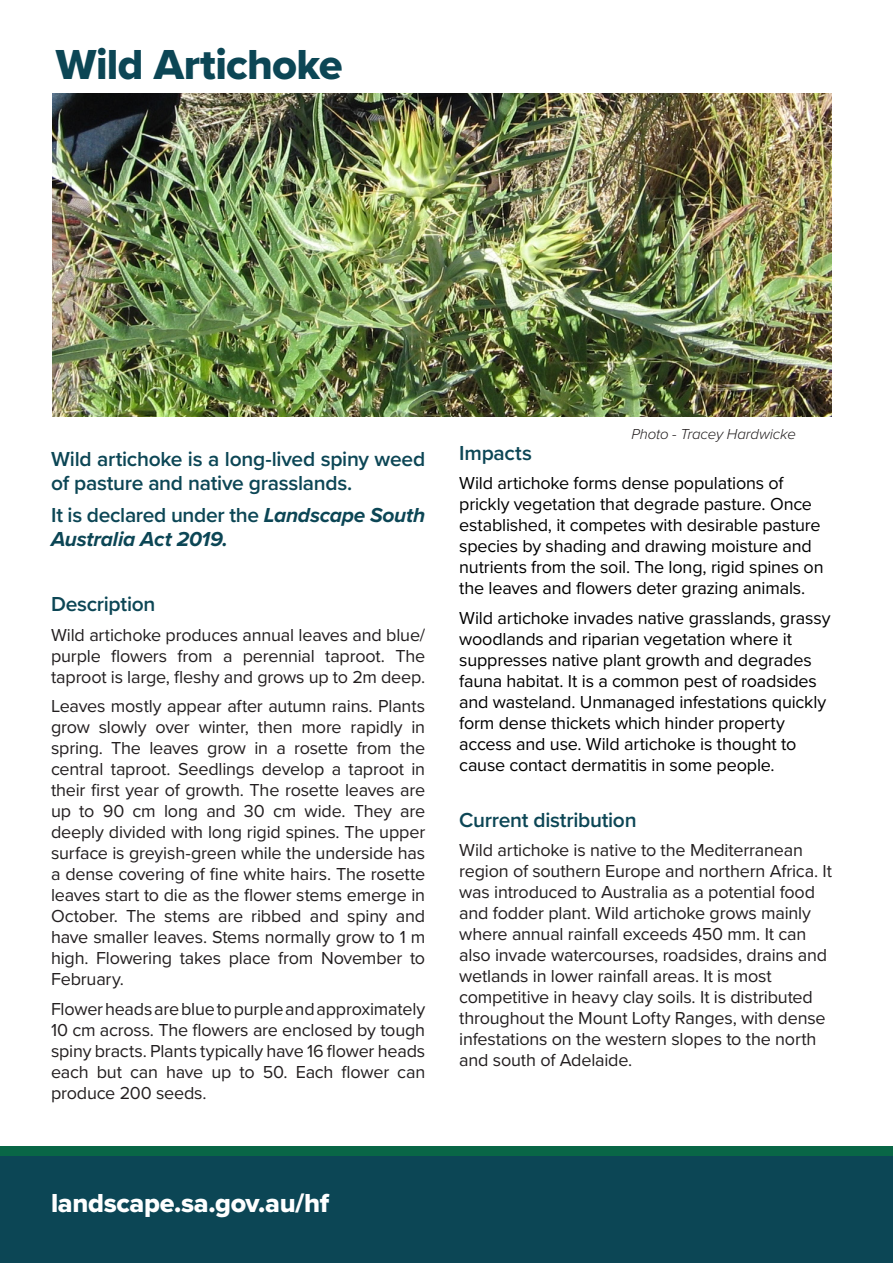
<style>
.page{position:relative;width:893px;height:1263px;background:#fff}
.page>*{position:absolute;margin:0;border:0;box-sizing:border-box;transform-origin:0 0}
.t1{font:43.5px "Proxima Nova Extrabld";letter-spacing:-.015em;color:#0c4655}
.t2{font:27px "Proxima Nova Extrabld";letter-spacing:-.015em;color:#fff}
.intro{font:600 21px/24px "Proxima Nova";letter-spacing:-.015em;color:#0c4655}
.intro-2{font:italic 700 21px/24px "Proxima Nova";letter-spacing:-.015em;color:#0c4655}
.Body{font:600 21px "Proxima Nova";letter-spacing:-.015em;color:#0c4655}
.intro-3{font:18px/21px "Proxima Nova";letter-spacing:-.01em;color:#231f20;text-align:justify}
.Body-2{font:18px/21px "Proxima Nova";letter-spacing:-.01em;color:#000}
.Body-3{font:18px/21px "Proxima Nova";letter-spacing:-.01em;color:#231f20}
.Bullet_List_Black{font:italic 300 15px "Proxima Nova";letter-spacing:-.01em;color:#231f20}
.s1{font-weight:600;font-style:normal}
</style>
<div class="page">
<div style="left:0;top:1146px;width:893px;height:102px;background:#096646"></div>
<div style="left:0;top:1157px;width:893px;height:106px;background:#0c4655"></div>
<img style="left:52px;top:94px;width:779px;height:323px">
<h1 class="t1" style="left:56px;top:32px;width:288px">Wild Artichoke</h1>
<p class="intro" style="left:51px;top:446px;width:376px">Wild artichoke is a long-lived spiny weed of pasture and native grasslands.</p>
<p class="intro-2" style="left:51px;top:503px;width:376px"><span class="s1">It is declared under the</span> Landscape South<br>Australia Act 2019.</p>
<p class="intro" style="left:51px;top:592px;width:106px">Description</p>
<p class="intro-3" style="left:51px;top:624px;width:376px">Wild artichoke produces annual leaves and blue/ purple flowers from a perennial taproot. The taproot is large, fleshy and grows up to 2m deep.</p>
<p class="intro-3" style="left:51px;top:695px;width:376px">Leaves mostly appear after autumn rains. Plants grow slowly over winter, then more rapidly in spring. The leaves grow in a rosette from the central taproot. Seedlings develop a taproot in their first year of growth. The rosette leaves are up to 90 cm long and 30 cm wide. They are deeply divided with long rigid spines. The upper surface is greyish-green while the underside has a dense covering of fine white hairs. The rosette leaves start to die as the flower stems emerge in October. The stems are ribbed and spiny and have smaller leaves. Stems normally grow to 1 m high. Flowering takes place from November to February.</p>
<p class="intro-3" style="left:51px;top:998px;width:376px">Flower heads are blue to purple and approximately 10 cm across. The flowers are enclosed by tough spiny bracts. Plants typically have 16 flower heads each but can have up to 50. Each flower can produce 200 seeds.</p>
<p class="Bullet_List_Black" style="left:631px;top:422px;width:166px">Photo - Tracey Hardwicke</p>
<p class="intro" style="left:459px;top:440px;width:74px">Impacts</p>
<p class="Body-2" style="left:459px;top:472px;width:366px">Wild artichoke forms dense populations of prickly vegetation that degrade pasture. Once established, it competes with desirable pasture species by shading and drawing moisture and nutrients from the soil. The long, rigid spines on the leaves and flowers deter grazing animals.</p>
<p class="Body-2" style="left:459px;top:607px;width:373px">Wild artichoke invades native grasslands, grassy woodlands and riparian vegetation where it suppresses native plant growth and degrades fauna habitat. It is a common pest of roadsides and wasteland. Unmanaged infestations quickly form dense thickets which hinder property access and use. Wild artichoke is thought to cause contact dermatitis in some people.</p>
<p class="Body" style="left:459px;top:804px;width:179px">Current distribution</p>
<p class="Body-3" style="left:459px;top:839px;width:374px">Wild artichoke is native to the Mediterranean region of southern Europe and northern Africa. It was introduced to Australia as a potential food and fodder plant. Wild artichoke grows mainly where annual rainfall exceeds 450 mm. It can also invade watercourses, roadsides, drains and wetlands in lower rainfall areas. It is most competitive in heavy clay soils. It is distributed throughout the Mount Lofty Ranges, with dense infestations on the western slopes to the north and south of Adelaide.</p>
<h2 class="t2" style="left:51px;top:1183px;width:280px">landscape.sa.gov.au/hf</h2>
</div>
